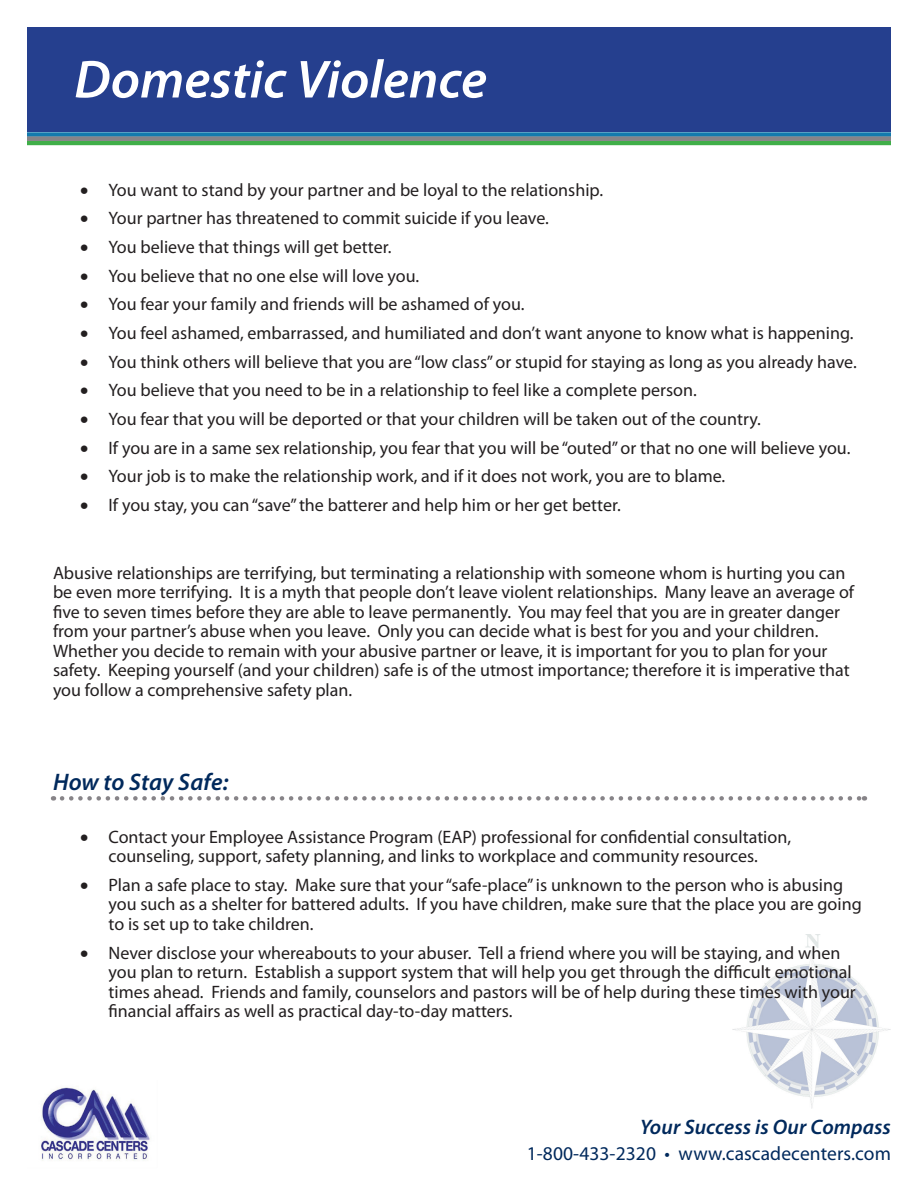
<style>
.page{position:relative;width:918px;height:1188px;background:#fff}
.page>*{position:absolute;margin:0;border:0;box-sizing:border-box;transform-origin:0 0}
.t1{font:italic 600 54px "Myriad Pro";color:#fff}
.t2{font:italic 600 24px "Myriad Pro";letter-spacing:.005em;color:#00295c}
.t3{font:italic 600 21px "Myriad Pro";letter-spacing:.005em;color:#00295c}
.t4{font:19.5px "Myriad Pro";letter-spacing:.005em;color:#00295c}
.t5{font:18px/19.5px "Myriad Pro";color:#231f20}
</style>
<div class="page">
<img style="left:732px;top:934px;width:159px;height:174px">
<div style="left:27px;top:27px;width:864px;height:104px;background:#253f8e"></div>
<hr style="left:27px;top:141px;width:864px;height:4px;background:#40ae49">
<div style="left:27px;top:132px;width:864px;height:5px;background:#137aad"></div>
<div style="left:27px;top:136px;width:864px;height:5px;background:#878488"></div>
<img style="left:41px;top:1087px;width:109px;height:74px">
<svg style="left:62px;top:796px;width:803px;height:5px"></svg>
<h1 class="t1" style="left:74px;top:45px;width:414px">Domestic Violence</h1>
<p class="t5" style="left:80px;top:179px;width:525px">• You want to stand by your partner and be loyal to the relationship.</p>
<p class="t5" style="left:80px;top:208px;width:470px">• Your partner has threatened to commit suicide if you leave.</p>
<p class="t5" style="left:80px;top:237px;width:313px">• You believe that things will get better.</p>
<p class="t5" style="left:80px;top:266px;width:341px">• You believe that no one else will love you.</p>
<p class="t5" style="left:80px;top:294px;width:446px">• You fear your family and friends will be ashamed of you.</p>
<p class="t5" style="left:80px;top:323px;width:775px">• You feel ashamed, embarrassed, and humiliated and don’t want anyone to know what is happening.</p>
<p class="t5" style="left:80px;top:352px;width:778px">• You think others will believe that you are “low class” or stupid for staying as long as you already have.</p>
<p class="t5" style="left:80px;top:380px;width:618px">• You believe that you need to be in a relationship to feel like a complete person.</p>
<p class="t5" style="left:80px;top:409px;width:682px">• You fear that you will be deported or that your children will be taken out of the country.</p>
<p class="t5" style="left:80px;top:438px;width:772px">• If you are in a same sex relationship, you fear that you will be “outed” or that no one will believe you.</p>
<p class="t5" style="left:80px;top:466px;width:647px">• Your job is to make the relationship work, and if it does not work, you are to blame.</p>
<p class="t5" style="left:80px;top:495px;width:542px">• If you stay, you can “save” the batterer and help him or her get better.</p>
<p class="t5" style="left:53px;top:563px;width:803px">Abusive relationships are terrifying, but terminating a relationship with someone whom is hurting you can be even more terrifying. It is a myth that people don’t leave violent relationships. Many leave an average of five to seven times before they are able to leave permanently. You may feel that you are in greater danger from your partner’s abuse when you leave. Only you can decide what is best for you and your children.<br>Whether you decide to remain with your abusive partner or leave, it is important for you to plan for your safety. Keeping yourself (and your children) safe is of the utmost importance; therefore it is imperative that you follow a comprehensive safety plan.</p>
<h2 class="t2" style="left:53px;top:767px;width:177px">How to Stay Safe:</h2>
<p class="t5" style="left:80px;top:827px;width:713px;text-align:center">• Contact your Employee Assistance Program (EAP) professional for confidential consultation, counseling, support, safety planning, and links to workplace and community resources.</p>
<p class="t5" style="left:109px;top:875px;width:755px;text-indent:-28px">• Plan a safe place to stay. Make sure that your “safe-place” is unknown to the person who is abusing you such as a shelter for battered adults. If you have children, make sure that the place you are going to is set up to take children.</p>
<p class="t5" style="left:109px;top:942px;width:749px;text-indent:-28px">• Never disclose your whereabouts to your abuser. Tell a friend where you will be staying, and when you plan to return. Establish a support system that will help you get through the difficult emotional times ahead. Friends and family, counselors and pastors will be of help during these times with your financial affairs as well as practical day-to-day matters.</p>
<p class="t3" style="left:640px;top:1113px;width:252px">Your Success is Our Compass</p>
<p class="t4" style="left:527px;top:1141px;width:366px">1-800-433-2320 • www.cascadecenters.com</p>
</div>
